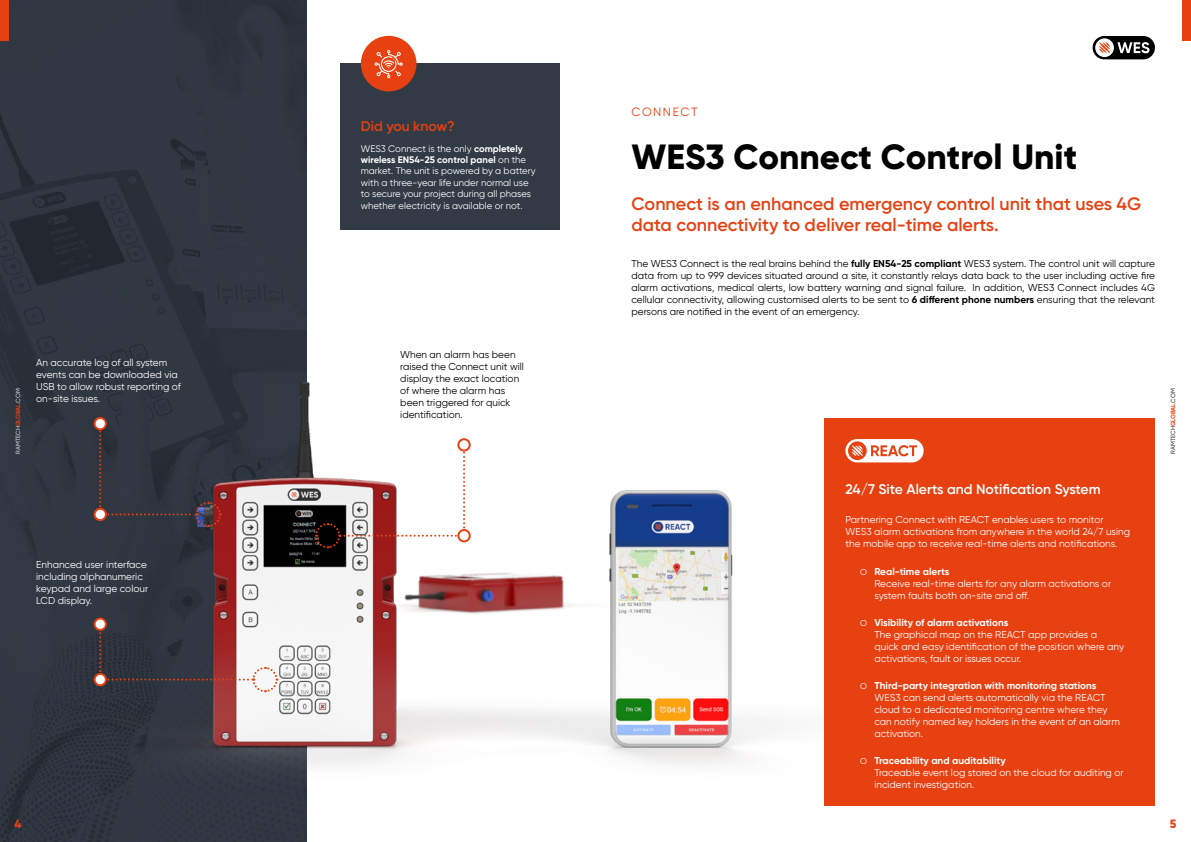
<style>
.page{position:relative;width:1191px;height:842px;background:#fff}
.page>*{position:absolute;margin:0;border:0;box-sizing:border-box;transform-origin:0 0}
.t1{font:800 35px "Gilroy";color:#000}
.t2{font:600 18px/21.6px "Gilroy";color:#e74011}
.t3{font:600 14px "Gilroy";color:#fff}
.t4{font:600 14px "Gilroy";color:#e74011}
.t5{font:12px "Gilroy";letter-spacing:.13em;color:#e74011}
.t6{font:800 12px "Gilroy";color:#e74011}
.t7{font:10px/12px "Gilroy";color:#fff}
.t8{font:10px/12px "Gilroy";color:#000;text-align:justify}
.t9{font:9.5px/11.4px "Gilroy";color:#fff}
.t10{font:6px "Gilroy";color:#fff}
.t11{font:6px "Gilroy";color:#000}
.s1{font-weight:700;color:#e74011}
.s2{font-weight:700}
.s3{font-size:8.5px}
</style>
<div class="page">
<div style="left:0;top:0;width:306px;height:57px;background:#303842"></div>
<div style="left:0;top:0;width:9px;height:40px;background:#e74011"></div>
<div style="left:1182px;top:0;width:9px;height:40px;background:#e74011"></div>
<img style="left:0;top:57px;width:778px;height:785px">
<svg style="left:99px;top:424px;width:123px;height:104px;background:#34353e"></svg>
<svg style="left:94px;top:508px;width:13px;height:13px"></svg>
<div style="left:96px;top:510px;width:9px;height:9px;background:#fff;border-radius:50%"></div>
<svg style="left:94px;top:417px;width:13px;height:13px"></svg>
<div style="left:96px;top:419px;width:9px;height:9px;background:#fff;border-radius:50%"></div>
<svg style="left:99px;top:625px;width:180px;height:68px"></svg>
<svg style="left:94px;top:673px;width:13px;height:13px"></svg>
<div style="left:96px;top:675px;width:9px;height:9px;background:#fff;border-radius:50%"></div>
<svg style="left:94px;top:617px;width:13px;height:14px"></svg>
<div style="left:96px;top:619px;width:9px;height:10px;background:#fff;border-radius:50%"></div>
<svg style="left:314px;top:446px;width:151px;height:103px"></svg>
<svg style="left:457px;top:529px;width:14px;height:13px"></svg>
<div style="left:459px;top:531px;width:10px;height:9px;background:#fff;border-radius:50%"></div>
<svg style="left:457px;top:438px;width:14px;height:14px"></svg>
<svg style="left:459px;top:440px;width:10px;height:10px"></svg>
<div style="left:340px;top:64px;width:219px;height:166px;background:#323a45"></div>
<div style="left:361px;top:36px;width:55px;height:55px;background:#e74011;border-radius:50%"></div>
<svg style="left:374px;top:50px;width:29px;height:28px"></svg>
<div style="left:824px;top:418px;width:331px;height:388px;background:#e74011"></div>
<svg style="left:1092px;top:36px;width:63px;height:23px"></svg>
<svg style="left:845px;top:439px;width:78px;height:23px"></svg>
<p class="t10" style="left:14px;top:453px;width:66px;rotate:-90deg">RAMTECH<span class="s1">GLOBAL</span>.COM</p>
<p class="t7" style="left:36px;top:356px;width:146px">An accurate log of all system events can be downloaded via<br>USB to allow robust reporting of on-site issues.</p>
<p class="t7" style="left:36px;top:558px;width:113px">Enhanced user interface including alphanumeric keypad and large colour<br>LCD display.</p>
<p class="t6" style="left:15px;top:816px;width:8px">4</p>
<h3 class="t4" style="left:361px;top:117px;width:96px">Did you know?</h3>
<p class="t9" style="left:361px;top:142px;width:176px">WES3 Connect is the only <span class="s2">completely wireless EN54-25 control panel</span> on the market. The unit is powered by a battery with a three-year life under normal use to secure your project during all phases whether electricity is available or not.</p>
<p class="t8" style="left:400px;top:348px;width:125px;text-align:left">When an alarm has been raised the Connect unit will display the exact location of where the alarm has been triggered for quick identification.</p>
<p class="t5" style="left:631px;top:104px;width:68px">CONNECT</p>
<h1 class="t1" style="left:631px;top:135px;width:447px">WES3 Connect Control Unit</h1>
<h2 class="t2" style="left:631px;top:193px;width:511px">Connect is an enhanced emergency control unit that uses 4G data connectivity to deliver real-time alerts.</h2>
<p class="t8" style="left:631px;top:257px;width:525px">The WES3 Connect is the real brains behind the <span class="s2">fully EN54-25 compliant</span> WES3 system. The control unit will capture data from up to 999 devices situated around a site, it constantly relays data back to the user including active fire alarm activations, medical alerts, low battery warning and signal failure. In addition, WES3 Connect includes 4G cellular connectivity, allowing customised alerts to be sent to <span class="s2">6 different phone numbers</span> ensuring that the relevant persons are notified in the event of an emergency.</p>
<h3 class="t3" style="left:845px;top:480px;width:257px">24/7 Site Alerts and Notification System</h3>
<p class="t7" style="left:845px;top:513px;width:286px">Partnering Connect with REACT enables users to monitor<br>WES3 alarm activations from anywhere in the world 24/7 using the mobile app to receive real-time alerts and notifications.</p>
<p class="t7" style="left:874px;top:565px;width:238px;text-indent:-14px"><span class="s3">O</span> <span class="s2">Real-time alerts<br></span>Receive real-time alerts for any alarm activations or system faults both on-site and off.</p>
<p class="t7" style="left:874px;top:616px;width:251px;text-indent:-14px"><span class="s3">O</span> <span class="s2">Visibility of alarm activations<br></span>The graphical map on the REACT app provides a quick and easy identification of the position where any activations, fault or issues occur.</p>
<p class="t7" style="left:874px;top:679px;width:247px;text-indent:-14px"><span class="s3">O</span> <span class="s2">Third-party integration with monitoring stations </span>WES3 can send alerts automatically via the REACT cloud to a dedicated monitoring centre where they can notify named key holders in the event of an alarm activation.</p>
<p class="t7" style="left:874px;top:754px;width:251px;text-indent:-14px"><span class="s3">O</span> <span class="s2">Traceability and auditability<br></span>Traceable event log stored on the cloud for auditing or incident investigation.</p>
<p class="t11" style="left:1169px;top:453px;width:66px;rotate:-90deg">RAMTECH<span class="s1">GLOBAL</span>.COM</p>
<p class="t6" style="left:1169px;top:816px;width:8px">5</p>
</div>
